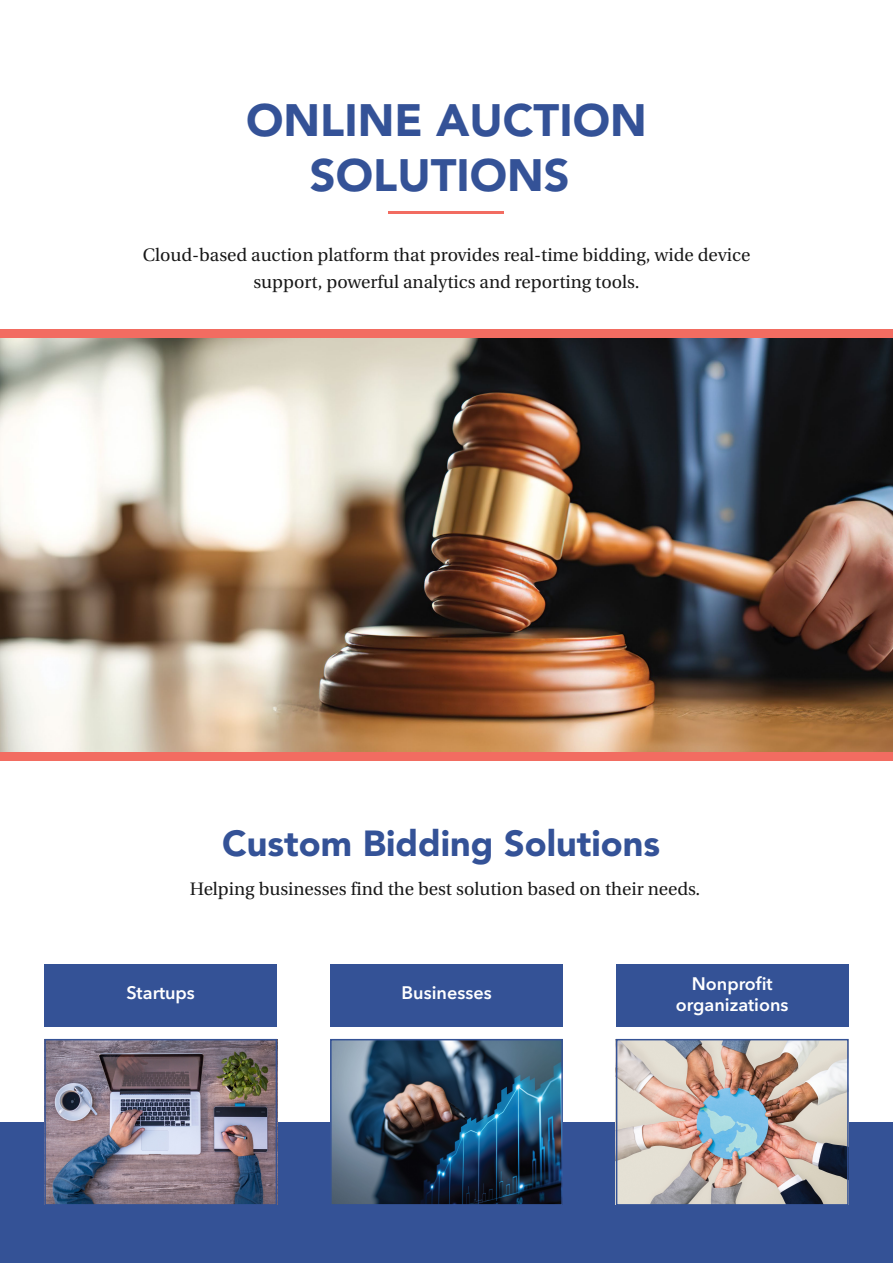
<style>
.page{position:relative;width:893px;height:1263px;background:#fff}
.page>*{position:absolute;margin:0;border:0;box-sizing:border-box;transform-origin:0 0}
.t1{font:900 45px/54.3px "Avenir";color:#345297;text-align:center}
.t2{font:900 36px "Avenir";color:#345297}
.t3{font:18px/27px "Utopia";color:#181818;text-align:center}
.t4{font:600 18px/21px "Avenir Next";color:#fff;text-align:center}
</style>
<div class="page">
<div style="left:0;top:1122px;width:893px;height:141px;background:#345296"></div>
<hr style="left:389px;top:211px;width:115px;height:3px;background:#f26c61">
<div style="left:0;top:751px;width:295px;height:9px;background:#f26c61"></div>
<div style="left:295px;top:751px;width:299px;height:9px;background:#f26c61"></div>
<div style="left:594px;top:751px;width:299px;height:9px;background:#f26c61"></div>
<div style="left:0;top:329px;width:295px;height:10px;background:#f26c61"></div>
<div style="left:295px;top:329px;width:299px;height:10px;background:#f26c61"></div>
<div style="left:594px;top:329px;width:299px;height:10px;background:#f26c61"></div>
<div style="left:44px;top:964px;width:233px;height:62px;background:#345296"></div>
<div style="left:330px;top:964px;width:233px;height:62px;background:#345296"></div>
<div style="left:616px;top:964px;width:233px;height:62px;background:#345296"></div>
<img style="left:46px;top:1041px;width:229px;height:162px">
<div style="left:44px;top:1039px;width:233px;height:166px;border:1px solid #345296"></div>
<img style="left:332px;top:1041px;width:229px;height:162px">
<div style="left:330px;top:1039px;width:233px;height:166px;border:1px solid #345296"></div>
<img style="left:0;top:339px;width:893px;height:412px">
<img style="left:618px;top:1041px;width:229px;height:162px">
<div style="left:616px;top:1039px;width:233px;height:166px;border:1px solid #345296"></div>
<h1 class="t1" style="left:246px;top:96px;width:402px">ONLINE AUCTION<br>SOLUTIONS</h1>
<p class="t3" style="left:143px;top:242px;width:609px">Cloud-based auction platform that provides real-time bidding, wide device support, powerful analytics and reporting tools.</p>
<h2 class="t2" style="left:222px;top:817px;width:439px">Custom Bidding Solutions</h2>
<p class="t3" style="left:190px;top:876px;width:512px">Helping businesses find the best solution based on their needs.</p>
<p class="t4" style="left:126px;top:982px;width:70px">Startups</p>
<p class="t4" style="left:402px;top:982px;width:92px">Businesses</p>
<p class="t4" style="left:676px;top:973px;width:114px">Nonprofit organizations</p>
</div>
